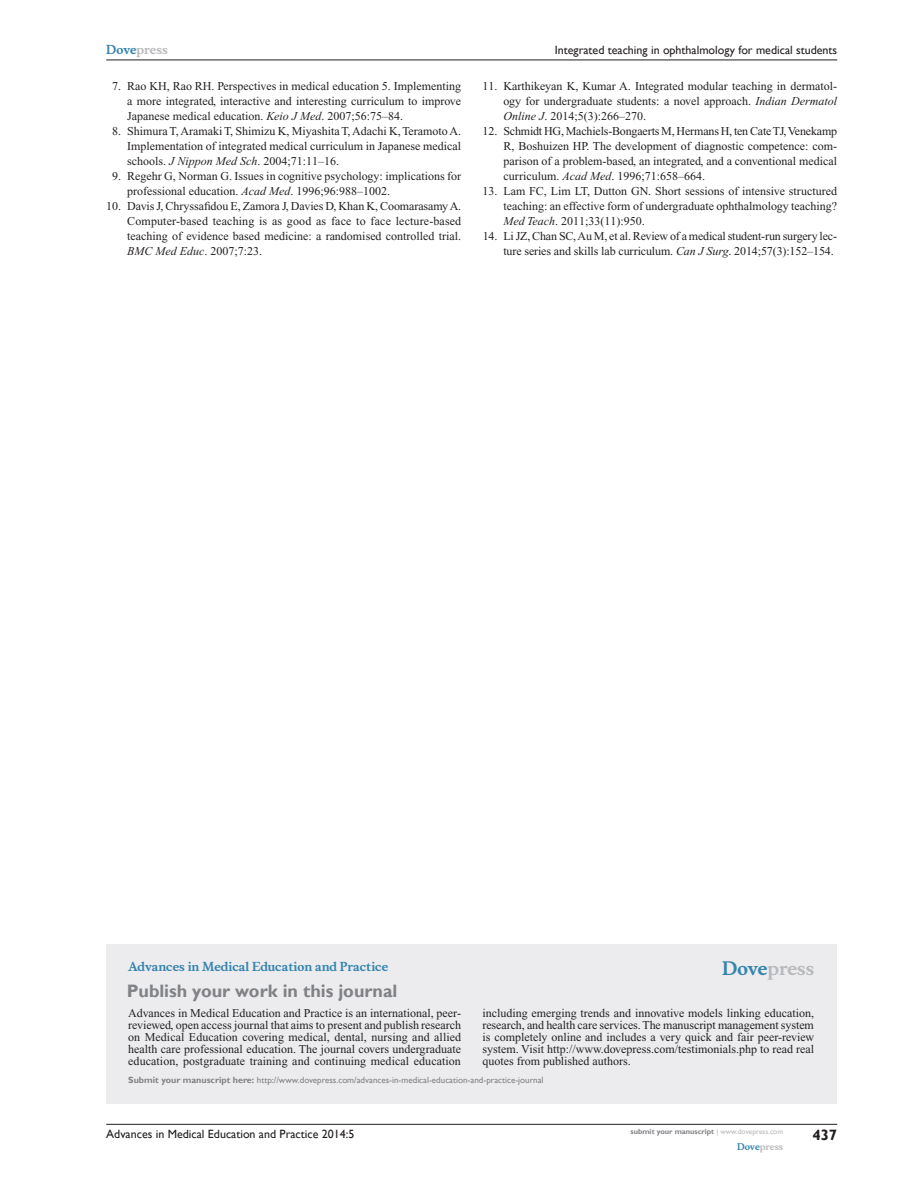
<style>
.page{position:relative;width:918px;height:1188px;background:#fff}
.page>*{position:absolute;margin:0;border:0;box-sizing:border-box;transform-origin:0 0}
.PromBx-H1{font:700 18px "Gill Sans";color:#808285}
.PromBx-Brand{font:700 18px "Musee";color:#b8b9bc}
.t1{font:700 15px "Gill Sans";color:#231f20}
.RefNL2{font:12px/15px "Times New Roman";color:#231f20;text-align:justify}
.PromBx-Tx{font:12px/12px "Times New Roman";color:#231f20;text-align:justify}
.t2{font:12px "Gill Sans";color:#231f20}
.PromBx-JrnlName{font:700 12px "Musee";color:#3485ae}
.t3{font:700 12px "Musee";color:#b8b9bc}
.PromBx-SubmitMssWebA{font:9px "Gill Sans";color:#808285}
.t4{font:700 9px "Musee";color:#b8b9bc}
.t5{font:700 7.5px "Gill Sans";color:#808285}
.s1{color:#3485ae}
.s2{font-style:italic}
.s3{font-weight:700}
.s4{font-weight:400;color:#b8b9bc}
</style>
<div class="page">
<div style="left:106px;top:944px;width:731px;height:159px;background:#ececee"></div>
<hr style="left:106px;top:1124px;width:731px;height:1px;background:#231f20">
<hr style="left:106px;top:60px;width:731px;height:1px;background:#231f20">
<p class="t3" style="left:106px;top:43px;width:63px"><span class="s1">Dove</span>press</p>
<p class="RefNL2" style="left:127px;top:79px;width:335px;text-indent:-15px">7. Rao KH, Rao RH. Perspectives in medical education 5. Implementing a more integrated, interactive and interesting curriculum to improve Japanese medical education. <span class="s2">Keio J Med</span>. 2007;56:75–84.</p>
<p class="RefNL2" style="left:127px;top:124px;width:335px;text-indent:-15px">8. Shimura T, Aramaki T, Shimizu K, Miyashita T, Adachi K, Teramoto A.<br>Implementation of integrated medical curriculum in Japanese medical schools. <span class="s2">J Nippon Med Sch</span>. 2004;71:11–16.</p>
<p class="RefNL2" style="left:127px;top:169px;width:335px;text-indent:-15px">9. Regehr G, Norman G. Issues in cognitive psychology: implications for professional education. <span class="s2">Acad Med</span>. 1996;96:988–1002.</p>
<p class="RefNL2" style="left:127px;top:199px;width:336px;text-indent:-21px">10. Davis J, Chryssafidou E, Zamora J, Davies D, Khan K, Coomarasamy A.<br>Computer-based teaching is as good as face to face lecture-based teaching of evidence based medicine: a randomised controlled trial.<br><span class="s2">BMC Med Educ</span>. 2007;7:23.</p>
<p class="t2" style="left:555px;top:43px;width:284px">Integrated teaching in ophthalmology for medical students</p>
<p class="RefNL2" style="left:503px;top:79px;width:335px;text-indent:-21px">11. Karthikeyan K, Kumar A. Integrated modular teaching in dermatol&shy;ogy for undergraduate students: a novel approach. <span class="s2">Indian Dermatol Online J</span>. 2014;5(3):266–270.</p>
<p class="RefNL2" style="left:503px;top:124px;width:335px;text-indent:-21px">12. Schmidt HG, Machiels-Bongaerts M, Hermans H, ten Cate TJ, Venekamp R, Boshuizen HP. The development of diagnostic competence: com&shy;parison of a problem-based, an integrated, and a conventional medical curriculum. <span class="s2">Acad Med</span>. 1996;71:658–664.</p>
<p class="RefNL2" style="left:503px;top:184px;width:335px;text-indent:-21px">13. Lam FC, Lim LT, Dutton GN. Short sessions of intensive structured teaching: an effective form of undergraduate ophthalmology teaching?<br><span class="s2">Med Teach</span>. 2011;33(11):950.</p>
<p class="RefNL2" style="left:483px;top:229px;width:356px;text-align:right">14. Li JZ, Chan SC, Au M, et al. Review of a medical student-run surgery lec&shy;ture series and skills lab curriculum. <span class="s2">Can J Surg</span>. 2014;57(3):152–154.</p>
<p class="PromBx-JrnlName" style="left:128px;top:959px;width:262px">Advances in Medical Education and Practice</p>
<p class="PromBx-H1" style="left:127px;top:980px;width:272px">Publish your work in this journal</p>
<p class="PromBx-Brand" style="left:722px;top:958px;width:94px"><span class="s1">Dove</span>press</p>
<p class="PromBx-Tx" style="left:128px;top:1007px;width:334px">Advances in Medical Education and Practice is an international, peer&shy;reviewed, open access journal that aims to present and publish research on Medical Education covering medical, dental, nursing and allied health care professional education. The journal covers undergraduate education, postgraduate training and continuing medical education</p>
<p class="PromBx-Tx" style="left:482px;top:1007px;width:333px">including emerging trends and innovative models linking education, research, and health care services. The manuscript management system is completely online and includes a very quick and fair peer-review system. Visit http://www.dovepress.com/testimonials.php to read real quotes from published authors.</p>
<p class="PromBx-SubmitMssWebA" style="left:128px;top:1075px;width:417px"><span class="s3">Submit your manuscript here:</span> http://www.dovepress.com/advances-in-medical-education-and-practice-journal</p>
<p class="t2" style="left:106px;top:1127px;width:250px">Advances in Medical Education and Practice 2014:5</p>
<p class="t5" style="left:631px;top:1127px;width:154px">submit your manuscript <span class="s4">| www.dovepress.com</span></p>
<p class="t4" style="left:737px;top:1141px;width:48px"><span class="s1">Dove</span>press</p>
<p class="t1" style="left:812px;top:1126px;width:26px">437</p>
</div>
